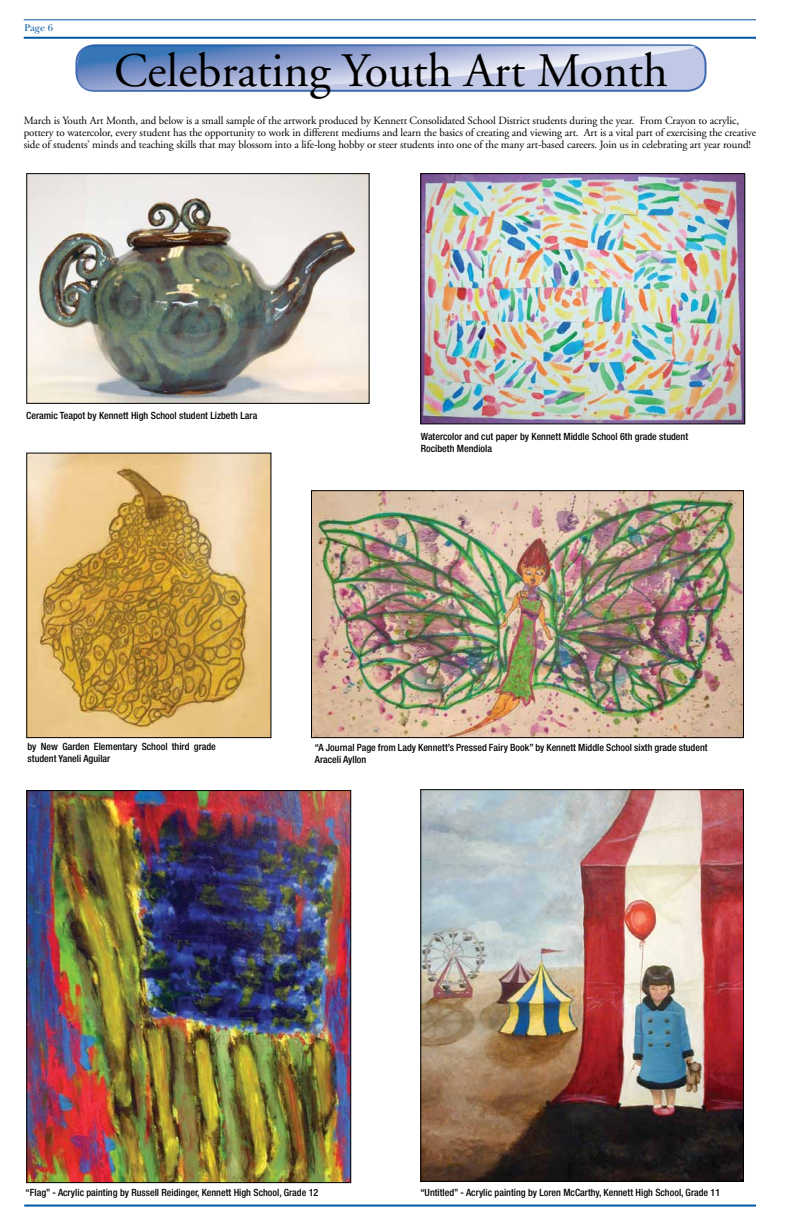
<style>
.page{position:relative;width:792px;height:1224px;background:#fff}
.page>*{position:absolute;margin:0;border:0;box-sizing:border-box;transform-origin:0 0}
.t1{font:48px "Adobe Garamond";color:#000}
.t2{font:11px/12.5px "Adobe Garamond";letter-spacing:-.01em;color:#000}
.t3{font:500 condensed 10px/12px "Helvetica Neue";color:#000}
.t4{font:10px "New Baskerville";color:#0054a4}
</style>
<div class="page">
<hr style="left:24px;top:19px;width:732px;height:1px;background:#0054a4">
<hr style="left:24px;top:37px;width:732px;height:2px;background:#0054a4">
<hr style="left:24px;top:1205px;width:732px;height:2px;background:#0054a4">
<div style="left:75px;top:44px;width:632px;height:48px;border:2px solid #3f6ab1;border-radius:18px"></div>
<svg style="left:76px;top:45px;width:630px;height:45px;background:#a5b4d9"></svg>
<img style="left:313px;top:492px;width:429px;height:244px">
<div style="left:311px;top:490px;width:433px;height:248px;border:1px solid #000"></div>
<img style="left:28px;top:175px;width:340px;height:227px">
<div style="left:26px;top:173px;width:344px;height:231px;border:1px solid #000"></div>
<img style="left:28px;top:455px;width:241px;height:281px">
<div style="left:26px;top:453px;width:245px;height:285px;border:1px solid #000"></div>
<img style="left:422px;top:175px;width:321px;height:247px">
<div style="left:420px;top:173px;width:325px;height:251px;border:1px solid #000"></div>
<img style="left:422px;top:791px;width:320px;height:389px">
<div style="left:420px;top:789px;width:324px;height:393px;border:1px solid #000"></div>
<img style="left:28px;top:792px;width:321px;height:389px">
<div style="left:26px;top:790px;width:325px;height:393px;border:1px solid #000"></div>
<p class="t4" style="left:24px;top:22px;width:30px">Page 6</p>
<h1 class="t1" style="left:114px;top:45px;width:555px">Celebrating Youth Art Month</h1>
<p class="t2" style="left:24px;top:114px;width:734px">March is Youth Art Month, and below is a small sample of the artwork produced by Kennett Consolidated School District students during the year. From Crayon to acrylic, pottery to watercolor, every student has the opportunity to work in different mediums and learn the basics of creating and viewing art. Art is a vital part of exercising the creative side of students’ minds and teaching skills that may blossom into a life-long hobby or steer students into one of the many art-based careers. Join us in celebrating art year round!</p>
<p class="t3" style="left:26px;top:409px;width:233px">Ceramic Teapot by Kennett High School student Lizbeth Lara</p>
<p class="t3" style="left:421px;top:430px;width:269px">Watercolor and cut paper by Kennett Middle School 6th grade student<br>Rocibeth Mendiola</p>
<p class="t3" style="left:28px;top:741px;width:190px">by New Garden Elementary School third grade student Yaneli Aguilar</p>
<p class="t3" style="left:315px;top:741px;width:394px">“A Journal Page from Lady Kennett’s Pressed Fairy Book” by Kennett Middle School sixth grade student<br>Araceli Ayllon</p>
<p class="t3" style="left:26px;top:1187px;width:294px">“Flag” - Acrylic painting by Russell Reidinger, Kennett High School, Grade 12</p>
<p class="t3" style="left:420px;top:1187px;width:301px">“Untitled” - Acrylic painting by Loren McCarthy, Kennett High School, Grade 11</p>
</div>
